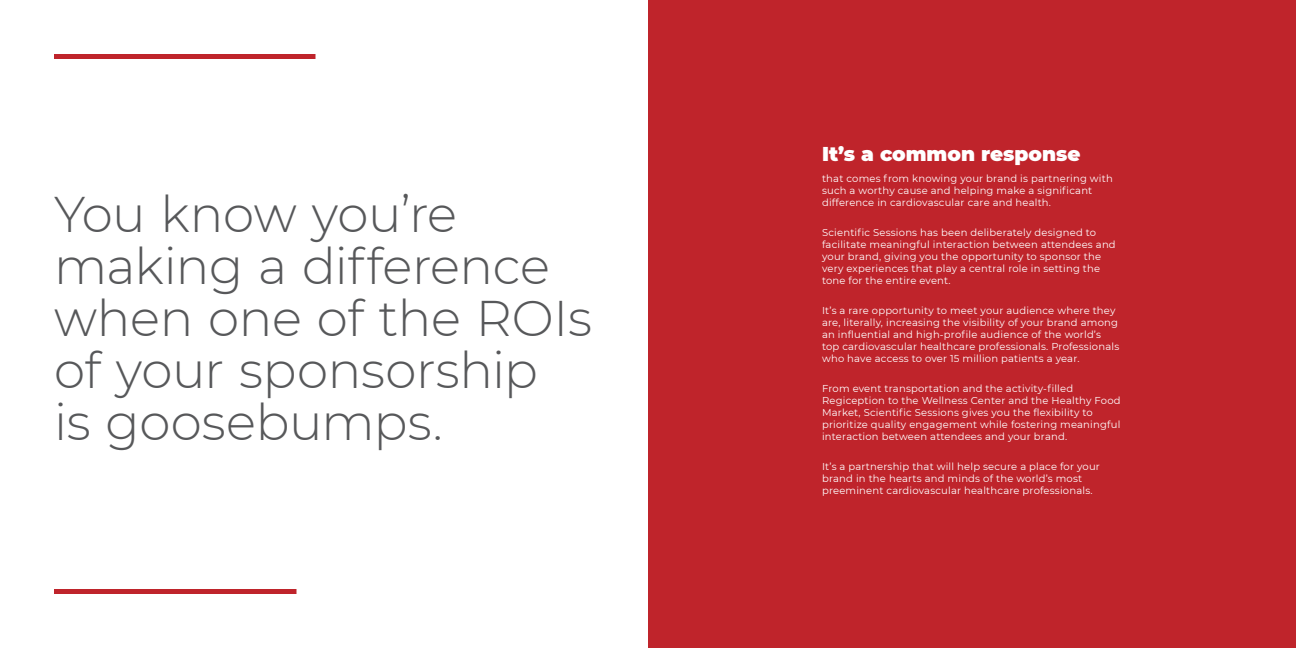
<style>
.page{position:relative;width:1296px;height:648px;background:#fff}
.page>*{position:absolute;margin:0;border:0;box-sizing:border-box;transform-origin:0 0}
.t1{font:300 50px/52px "Montserrat";letter-spacing:-.005em;color:#57585a}
.t2{font:900 20px "Montserrat";color:#fff}
.Body{font:10px/12px "Montserrat";letter-spacing:.02em;color:#fff}
</style>
<div class="page">
<div style="left:648px;top:0;width:648px;height:648px;background:#bf242b"></div>
<div style="left:54px;top:54px;width:262px;height:5px;background:#bf242b"></div>
<div style="left:54px;top:589px;width:242px;height:5px;background:#bf242b"></div>
<p class="t1" style="left:54px;top:187px;width:540px">You know you’re making a difference when one of the ROIs of your sponsorship<br>is goosebumps.</p>
<p class="t2" style="left:822px;top:139px;width:260px">It’s a common response</p>
<p class="Body" style="left:822px;top:173px;width:292px">that comes from knowing your brand is partnering with such a worthy cause and helping make a significant difference in cardiovascular care and health.</p>
<p class="Body" style="left:822px;top:227px;width:295px">Scientific Sessions has been deliberately designed to facilitate meaningful interaction between attendees and your brand, giving you the opportunity to sponsor the very experiences that play a central role in setting the tone for the entire event.</p>
<p class="Body" style="left:822px;top:305px;width:299px">It’s a rare opportunity to meet your audience where they are, literally, increasing the visibility of your brand among an influential and high-profile audience of the world’s top cardiovascular healthcare professionals. Professionals who have access to over 15 million patients a year.</p>
<p class="Body" style="left:822px;top:383px;width:300px">From event transportation and the activity-filled Regiception to the Wellness Center and the Healthy Food Market, Scientific Sessions gives you the flexibility to prioritize quality engagement while fostering meaningful interaction between attendees and your brand.</p>
<p class="Body" style="left:822px;top:461px;width:279px">It’s a partnership that will help secure a place for your brand in the hearts and minds of the world’s most preeminent cardiovascular healthcare professionals.</p>
</div>
